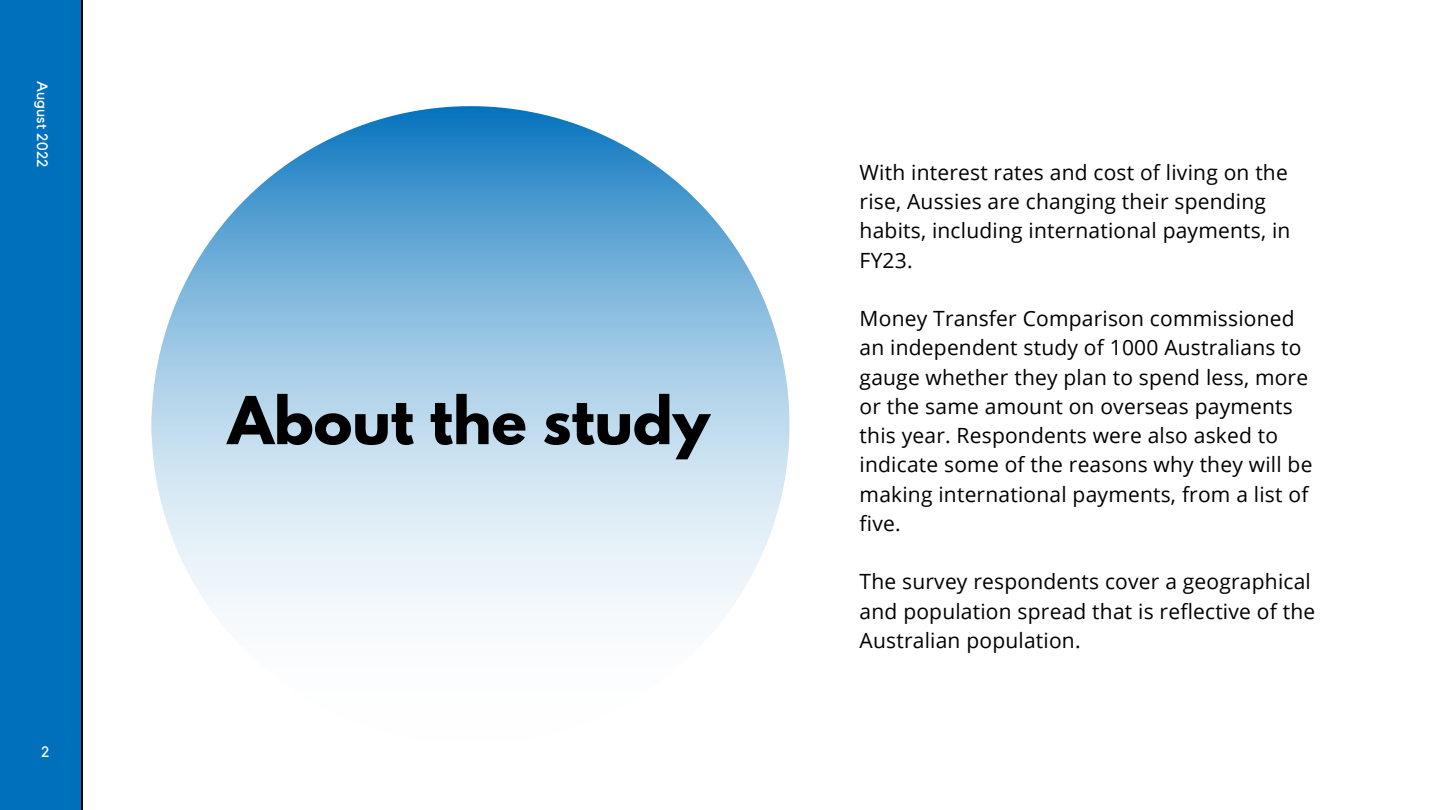
<style>
.page{position:relative;width:1440px;height:810px;background:#fff}
.page>*{position:absolute;margin:0;border:0;box-sizing:border-box;transform-origin:0 0}
.t1{font:700 58.5px "League Spartan";color:#000}
.t2{font:21px/29.2px "Open Sans";letter-spacing:.01em;color:#000}
.t3{font:15px "Kollektif";letter-spacing:.01em;color:#fff}
</style>
<div class="page">
<svg style="left:152px;top:106px;width:638px;height:511px"></svg>
<div style="left:0;top:0;width:82px;height:810px;background:#0070bc"></div>
<hr style="left:81px;top:0;width:1px;height:810px;background:#000">
<p class="t3" style="left:49px;top:81px;width:88px;rotate:90deg">August 2022</p>
<p class="t3" style="left:41px;top:745px;width:10px">2</p>
<h1 class="t1" style="left:228px;top:392px;width:484px">About the study</h1>
<p class="t2" style="left:860px;top:157px;width:432px">With interest rates and cost of living on the rise, Aussies are changing their spending habits, including international payments, in FY23.</p>
<p class="t2" style="left:860px;top:303px;width:454px">Money Transfer Comparison commissioned an independent study of 1000 Australians to gauge whether they plan to spend less, more or the same amount on overseas payments this year. Respondents were also asked to indicate some of the reasons why they will be making international payments, from a list of five.</p>
<p class="t2" style="left:860px;top:567px;width:457px">The survey respondents cover a geographical and population spread that is reflective of the<br>Australian population.</p>
</div>
